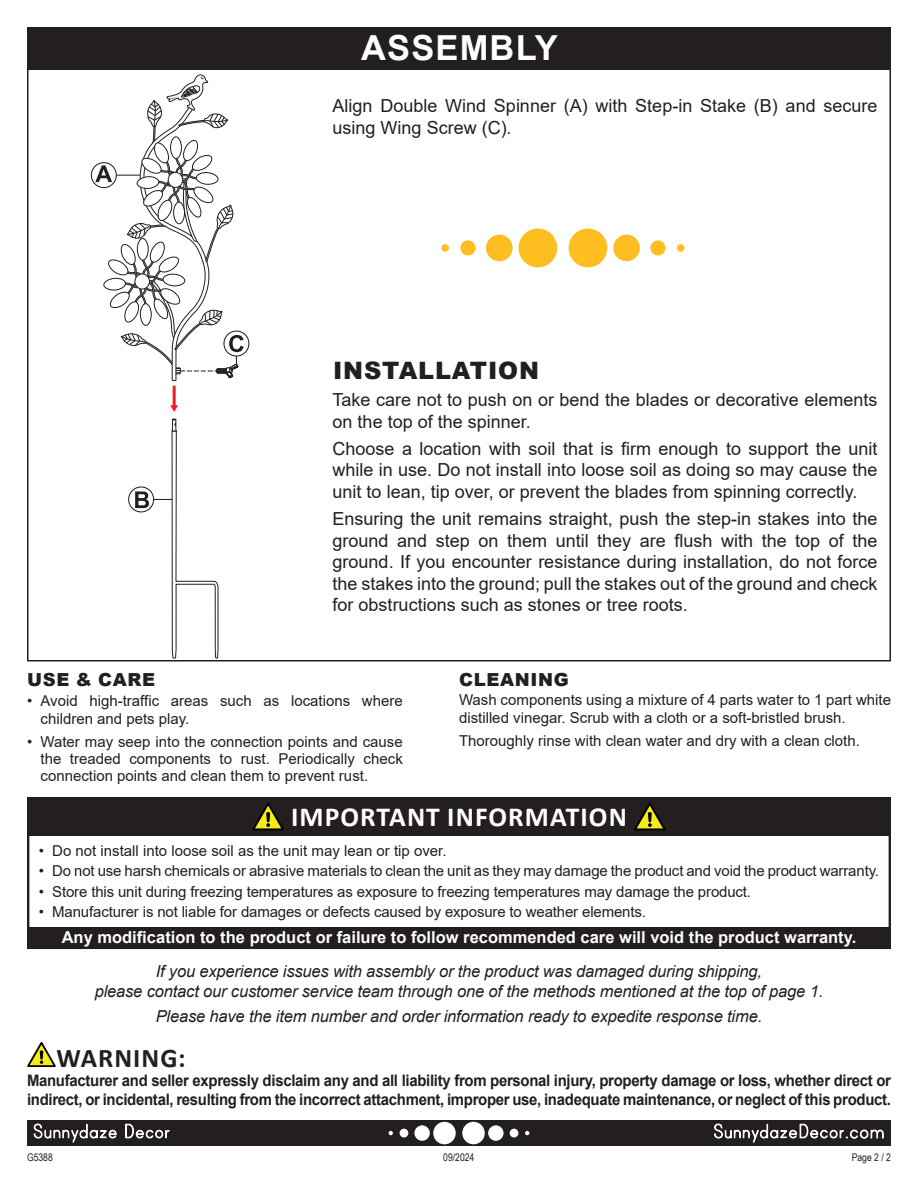
<style>
.page{position:relative;width:918px;height:1188px;background:#fff}
.page>*{position:absolute;margin:0;border:0;box-sizing:border-box;transform-origin:0 0}
.t1{font:700 34.5px "Arial";letter-spacing:.035em;color:#fff}
.t2{font:700 27.6px "Calibri";letter-spacing:.04em;color:#fff}
.t3{font:700 27px "Calibri";letter-spacing:.04em;color:#231f20}
.t4{font:900 24px "Arial";letter-spacing:.035em;color:#231f20}
.t5{font:18px/21.6px "Arial";color:#231f20}
.t6{font:900 18px "Arial";letter-spacing:.035em;color:#231f20}
.t7{font:italic 16.5px/19.8px "Arial";letter-spacing:-.01em;color:#231f20;text-align:center}
.t8{font:700 16.5px "Arial";color:#fff}
.t9{font:700 15.9px/19px "Arial";letter-spacing:-.02em;color:#231f20;scale:.94 1}
.t10{font:15px/17.4px "Arial";color:#231f20}
.t11{font:10.5px "Arial Narrow";color:#231f20}
</style>
<div class="page">
<div style="left:27px;top:1120px;width:864px;height:26px;background:#231f20"></div>
<div style="left:462px;top:1122px;width:23px;height:22px;background:#fff;border-radius:50%"></div>
<div style="left:488px;top:1125px;width:16px;height:16px;background:#fff;border-radius:50%"></div>
<div style="left:510px;top:1129px;width:8px;height:8px;background:#fff;border-radius:50%"></div>
<svg style="left:525px;top:1131px;width:4px;height:4px"></svg>
<div style="left:433px;top:1122px;width:23px;height:22px;background:#fff;border-radius:50%"></div>
<div style="left:414px;top:1125px;width:16px;height:16px;background:#fff;border-radius:50%"></div>
<div style="left:400px;top:1129px;width:8px;height:8px;background:#fff;border-radius:50%"></div>
<svg style="left:389px;top:1131px;width:4px;height:4px"></svg>
<svg style="left:34px;top:1123px;width:83px;height:20px"></svg>
<svg style="left:125px;top:1124px;width:45px;height:15px"></svg>
<svg style="left:714px;top:1123px;width:170px;height:20px"></svg>
<svg style="left:27px;top:1042px;width:29px;height:25px"></svg>
<div style="left:27px;top:27px;width:864px;height:43px;background:#231f20"></div>
<div style="left:27px;top:928px;width:864px;height:21px;background:#231f20"></div>
<div style="left:27px;top:797px;width:864px;height:39px;background:#231f20"></div>
<svg style="left:252px;top:803px;width:32px;height:28px"></svg>
<svg style="left:634px;top:803px;width:32px;height:28px"></svg>
<div style="left:569px;top:229px;width:38px;height:38px;background:#fcbe20;border-radius:50%"></div>
<div style="left:613px;top:235px;width:27px;height:26px;background:#fcbe20;border-radius:50%"></div>
<svg style="left:650px;top:240px;width:16px;height:16px"></svg>
<div style="left:677px;top:244px;width:8px;height:8px;background:#fcbe20;border-radius:50%"></div>
<div style="left:519px;top:229px;width:38px;height:38px;background:#fcbe20;border-radius:50%"></div>
<div style="left:486px;top:235px;width:27px;height:26px;background:#fcbe20;border-radius:50%"></div>
<div style="left:460px;top:240px;width:15px;height:16px;background:#fcbe20;border-radius:50%"></div>
<div style="left:441px;top:244px;width:8px;height:8px;background:#fcbe20;border-radius:50%"></div>
<hr style="left:173px;top:386px;width:3px;height:20px;background:#ee1d23">
<svg style="left:170px;top:405px;width:8px;height:7px"></svg>
<div style="left:91px;top:162px;width:26px;height:26px;border:1px solid #231f20;border-radius:50%"></div>
<div style="left:223px;top:331px;width:26px;height:26px;border:1px solid #231f20;border-radius:50%"></div>
<div style="left:128px;top:486px;width:26px;height:26px;border:1px solid #231f20;border-radius:50%"></div>
<svg style="left:135px;top:419px;width:84px;height:240px"></svg>
<svg style="left:95px;top:74px;width:149px;height:307px"></svg>
<p class="t1" style="left:361px;top:23px;width:198px">ASSEMBLY</p>
<p class="t5" style="left:333px;top:95px;width:546px">Align Double Wind Spinner (A) with Step-in Stake (B) and secure using Wing Screw (C).</p>
<p class="t4" style="left:333px;top:353px;width:207px">INSTALLATION</p>
<p class="t5" style="left:333px;top:389px;width:546px">Take care not to push on or bend the blades or decorative elements on the top of the spinner.</p>
<p class="t5" style="left:333px;top:438px;width:546px;text-align:justify">Choose a location with soil that is firm enough to support the unit while in use. Do not install into loose soil as doing so may cause the unit to lean, tip over, or prevent the blades from spinning correctly.</p>
<p class="t5" style="left:333px;top:508px;width:546px;text-align:justify">Ensuring the unit remains straight, push the step-in stakes into the ground and step on them until they are flush with the top of the ground. If you encounter resistance during installation, do not force the stakes into the ground; pull the stakes out of the ground and check for obstructions such as stones or tree roots.</p>
<p class="t6" style="left:27px;top:666px;width:129px">USE &amp; CARE</p>
<p class="t10" style="left:40px;top:692px;width:364px;text-indent:-14px">• Avoid high-traffic areas such as locations where children and pets play.</p>
<p class="t10" style="left:40px;top:733px;width:364px;text-align:justify;text-indent:-14px">• Water may seep into the connection points and cause the treaded components to rust. Periodically check connection points and clean them to prevent rust.</p>
<p class="t6" style="left:459px;top:666px;width:111px">CLEANING</p>
<p class="t10" style="left:459px;top:691px;width:434px;line-height:18px">Wash components using a mixture of 4 parts water to 1 part white distilled vinegar. Scrub with a cloth or a soft-bristled brush.</p>
<p class="t10" style="left:459px;top:732px;width:402px">Thoroughly rinse with clean water and dry with a clean cloth.</p>
<p class="t2" style="left:291px;top:797px;width:337px">IMPORTANT INFORMATION</p>
<p class="t10" style="left:39px;top:842px;width:409px">• Do not install into loose soil as the unit may lean or tip over.</p>
<p class="t10" style="left:39px;top:862px;width:842px">• Do not use harsh chemicals or abrasive materials to clean the unit as they may damage the product and void the product warranty.</p>
<p class="t10" style="left:39px;top:883px;width:714px">• Store this unit during freezing temperatures as exposure to freezing temperatures may damage the product.</p>
<p class="t10" style="left:39px;top:903px;width:609px">• Manufacturer is not liable for damages or defects caused by exposure to weather elements.</p>
<p class="t8" style="left:62px;top:926px;width:796px">Any modification to the product or failure to follow recommended care will void the product warranty.</p>
<p class="t7" style="left:95px;top:962px;width:730px">If you experience issues with assembly or the product was damaged during shipping,<br>please contact our customer service team through one of the methods mentioned at the top of page 1.</p>
<p class="t7" style="left:156px;top:1007px;width:608px">Please have the item number and order information ready to expedite response time.</p>
<p class="t3" style="left:57px;top:1039px;width:131px">WARNING:</p>
<p class="t9" style="left:27px;top:1071px;width:921px">Manufacturer and seller expressly disclaim any and all liability from personal injury, property damage or loss, whether direct or indirect, or incidental, resulting from the incorrect attachment, improper use, inadequate maintenance, or neglect of this product.</p>
<p class="t11" style="left:27px;top:1150px;width:27px">G5388</p>
<p class="t11" style="left:443px;top:1150px;width:33px">09/2024</p>
<p class="t11" style="left:852px;top:1150px;width:41px">Page 2 / 2</p>
</div>
